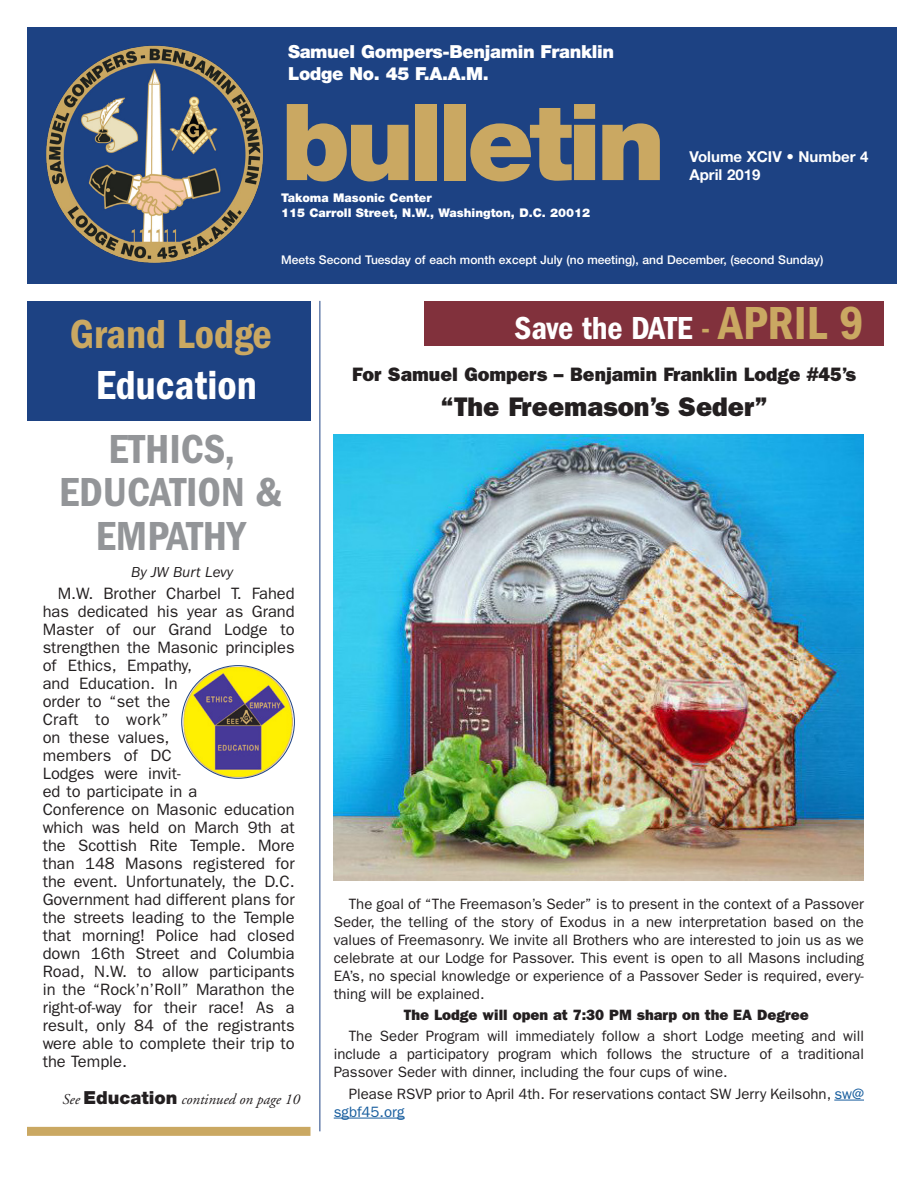
<style>
.page{position:relative;width:918px;height:1188px;background:#fff}
.page>*{position:absolute;margin:0;border:0;box-sizing:border-box;transform-origin:0 0}
.t1{font:900 106.5px "Helvetica Neue LT Std";letter-spacing:-.045em;color:#caa862}
.t2{font:42px/43.5px "ITC Franklin Gothic Std Dm Cd";color:#939598;text-align:center}
.t3{font:42px "ITC Franklin Gothic Std Dm Cd";color:#caa862}
.t4{font:42px "ITC Franklin Gothic Std Dm Cd";color:#fff}
.t5{font:33px "ITC Franklin Gothic Std Dm Cd";color:#fff}
.t6{font:27px "ITC Franklin Gothic Std Hvy";color:#231f20}
.t7{font:19.5px "ITC Franklin Gothic Std Hvy";color:#231f20}
.t8{font:900 18px/21.6px "Helvetica Neue LT Std";letter-spacing:-.02em;color:#fff}
.t9{font:16.5px/18px "ITC Franklin Gothic Std";color:#231f20}
.t10{font:15px/18px "ITC Franklin Gothic Std";color:#231f20;text-align:justify}
.t11{font:15px "ITC Franklin Gothic Std Hvy";color:#231f20}
.t12{font:italic 15px "Adobe Garamond";color:#231f20}
.t13{font:700 15px/18px "Helvetica Neue LT Std";color:#fff}
.t14{font:italic 15px "ITC Franklin Gothic Std";color:#231f20}
.t15{font:500 12px "Helvetica Neue LT Std";color:#fff}
.t16{font:900 12px/15px "Helvetica Neue LT Std";color:#fff}
.s1{font-family:"Helvetica Neue LT Std";font-weight:900;font-style:normal;font-size:18px}
.s2{color:#caa862}
.s3{font-size:48px;color:#caa862}
.s4{color:#175d9e}
</style>
<div class="page">
<div style="left:27px;top:27px;width:869px;height:257px;background:#1d4283"></div>
<img style="left:46px;top:45px;width:217px;height:218px">
<div style="left:424px;top:301px;width:459px;height:44px;background:#81313c"></div>
<img style="left:334px;top:434px;width:530px;height:446px">
<hr style="left:834px;top:1100px;width:30px;height:1px;background:#175d9e">
<hr style="left:334px;top:1118px;width:71px;height:1px;background:#175d9e">
<hr style="left:320px;top:301px;width:1px;height:830px;background:#1d4283">
<div style="left:27px;top:301px;width:283px;height:119px;background:#1d4283"></div>
<div style="left:27px;top:1127px;width:283px;height:9px;background:#caa862"></div>
<img style="left:183px;top:667px;width:110px;height:110px">
<p class="t8" style="left:288px;top:41px;width:328px">Samuel Gompers-Benjamin Franklin<br>Lodge No. 45 F.A.A.M.</p>
<h1 class="t1" style="left:281px;top:79px;width:386px">bulletin</h1>
<p class="t16" style="left:281px;top:190px;width:311px">Takoma Masonic Center<br>115 Carroll Street, N.W., Washington, D.C. 20012</p>
<p class="t13" style="left:689px;top:147px;width:181px">Volume XCIV • Number 4<br>April 2019</p>
<p class="t15" style="left:281px;top:252px;width:544px">Meets Second Tuesday of each month except July (no meeting), and December, (second Sunday)</p>
<h2 class="t3" style="left:70px;top:310px;width:203px">Grand Lodge</h2>
<h2 class="t4" style="left:96px;top:361px;width:162px">Education</h2>
<h2 class="t2" style="left:59px;top:428px;width:225px">ETHICS,<br>EDUCATION &amp;<br>EMPATHY</h2>
<p class="t14" style="left:131px;top:564px;width:104px">By JW Burt Levy</p>
<p class="t9" style="left:43px;top:584px;width:254px;text-indent:15px">M.W. Brother Charbel T. Fahed has dedicated his year as Grand<br>Master of our Grand Lodge to strengthen the Masonic principles of Ethics, Empathy,<br>and Education. In<br>order to “set the<br>Craft to work”<br>on these values,<br>members of DC<br>Lodges were invit-<br>ed to participate in a<br>Conference on Masonic education which was held on March 9th at the Scottish Rite Temple. More than 148 Masons registered for the event. Unfortunately, the D.C.<br>Government had different plans for the streets leading to the Temple that morning! Police had closed down 16th Street and Columbia<br>Road, N.W. to allow participants in the “Rock’n’Roll” Marathon the right-of-way for their race! As a result, only 84 of the registrants were able to complete their trip to the Temple.</p>
<p class="t12" style="left:63px;top:1091px;width:239px">See <span class="s1">Education</span> continued on page 10</p>
<h3 class="t5" style="left:515px;top:309px;width:351px">Save the DATE <span class="s2">-</span> <span class="s3">APRIL 9</span></h3>
<p class="t7" style="left:352px;top:362px;width:505px">For Samuel Gompers – Benjamin Franklin Lodge #45’s</p>
<h3 class="t6" style="left:440px;top:391px;width:330px">“The Freemason’s Seder”</h3>
<p class="t10" style="left:334px;top:895px;width:532px;text-indent:15px">The goal of “The Freemason’s Seder” is to present in the context of a Passover Seder, the telling of the story of Exodus in a new interpretation based on the values of Freemasonry. We invite all Brothers who are interested to join us as we celebrate at our Lodge for Passover. This event is open to all Masons including EA’s, no special knowledge or experience of a Passover Seder is required, every&shy;thing will be explained.</p>
<p class="t11" style="left:404px;top:1006px;width:406px">The Lodge will open at 7:30 PM sharp on the EA Degree</p>
<p class="t10" style="left:334px;top:1027px;width:532px;text-indent:15px">The Seder Program will immediately follow a short Lodge meeting and will include a participatory program which follows the structure of a traditional Passover Seder with dinner, including the four cups of wine.</p>
<p class="t10" style="left:334px;top:1085px;width:532px;text-indent:15px">Please RSVP prior to April 4th. For reservations contact SW Jerry Keilsohn, <span class="s4">sw@ sgbf45.org</span></p>
</div>
